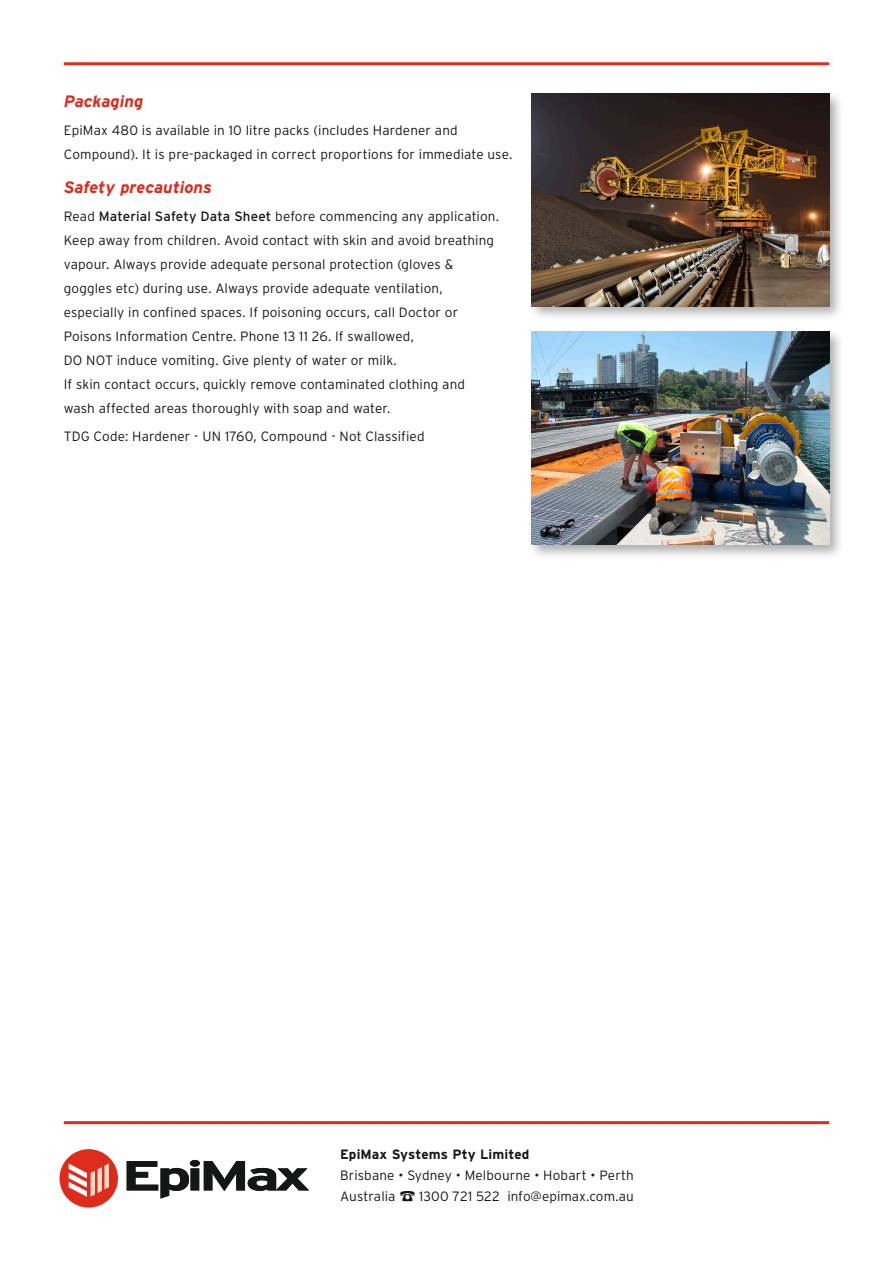
<style>
.page{position:relative;width:893px;height:1263px;background:#fff}
.page>*{position:absolute;margin:0;border:0;box-sizing:border-box;transform-origin:0 0}
.t1{font:italic 700 16.5px "Interstate";color:#dd2b1c}
.t2{font:300 13.5px/24px "Interstate";letter-spacing:.01em;color:#151616}
.t3{font:700 13.5px "Interstate";letter-spacing:.005em;color:#151616}
.s1{font-weight:400}
</style>
<div class="page">
<hr style="left:64px;top:1121px;width:765px;height:3px;background:#dd2b1c">
<hr style="left:64px;top:62px;width:765px;height:3px;background:#dd2b1c">
<div style="left:60px;top:1149px;width:58px;height:58px;background:#dd2b1c;border-radius:50%"></div>
<svg style="left:69px;top:1163px;width:40px;height:34px"></svg>
<svg style="left:127px;top:1160px;width:182px;height:38px"></svg>
<div style="left:528px;top:90px;width:317px;height:232px;background:#151616;opacity:.35"></div>
<img style="left:531px;top:94px;width:298px;height:212px">
<div style="left:528px;top:328px;width:317px;height:232px;background:#151616;opacity:.35"></div>
<img style="left:531px;top:332px;width:298px;height:212px">
<p class="t1" style="left:64px;top:92px;width:81px">Packaging</p>
<p class="t2" style="left:64px;top:118px;width:450px">EpiMax 480 is available in 10 litre packs (includes Hardener and<br>Compound). It is pre-packaged in correct proportions for immediate use.</p>
<p class="t1" style="left:64px;top:178px;width:150px">Safety precautions</p>
<p class="t2" style="left:64px;top:204px;width:437px">Read <span class="s1">Material Safety Data Sheet</span> before commencing any application.<br>Keep away from children. Avoid contact with skin and avoid breathing vapour. Always provide adequate personal protection (gloves &amp; goggles etc) during use. Always provide adequate ventilation, especially in confined spaces. If poisoning occurs, call Doctor or Poisons Information Centre. Phone 13 11 26. If swallowed,<br>DO NOT induce vomiting. Give plenty of water or milk.<br>If skin contact occurs, quickly remove contaminated clothing and wash affected areas thoroughly with soap and water.</p>
<p class="t2" style="left:64px;top:425px;width:362px">TDG Code: Hardener - UN 1760, Compound - Not Classified</p>
<p class="t3" style="left:340px;top:1147px;width:191px">EpiMax Systems Pty Limited</p>
<p class="t2" style="left:340px;top:1165px;width:295px;line-height:21px">Brisbane • Sydney • Melbourne • Hobart • Perth<br>Australia</p>
<p class="t2" style="left:419px;top:1184px;width:216px">1300 721 522 info@epimax.com.au</p>
</div>
